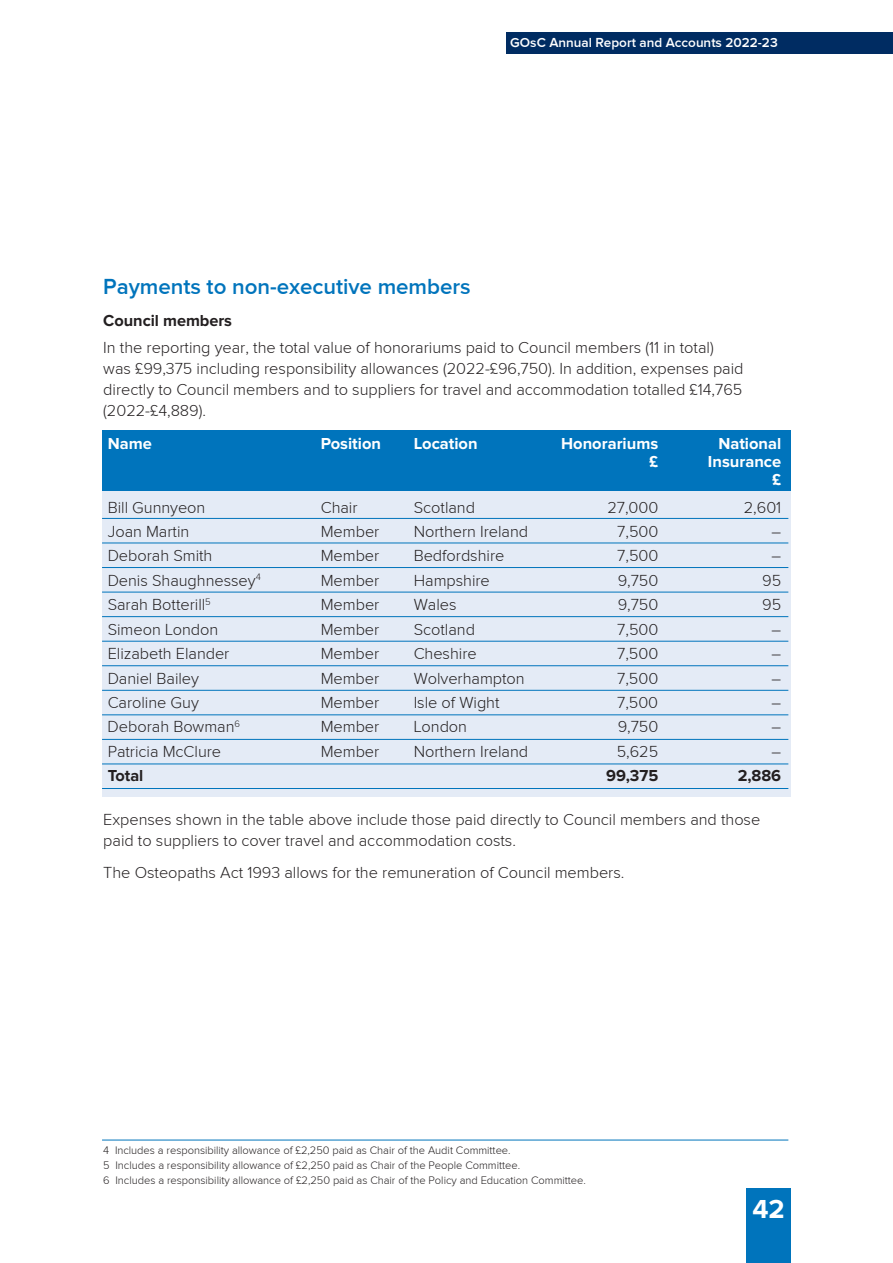
<style>
.page{position:relative;width:893px;height:1263px;background:#fff}
.page>*{position:absolute;margin:0;border:0;box-sizing:border-box;transform-origin:0 0}
.t1{font:700 27px "Proxima Nova";color:#fff}
.t2{font:600 22.5px "Proxima Nova";color:#0074bc}
.t3{font:300 16.5px/21px "Proxima Nova";color:#231f20}
.t4{font:700 16.5px/18px "Proxima Nova";color:#fff;text-align:right}
.t5{font:700 16.5px "Proxima Nova";color:#231f20}
.t6{font:600 13.5px "Proxima Nova";color:#fff}
.t7{font:300 11.25px/15px "Proxima Nova";color:#231f20}
</style>
<div class="page">
<div style="left:746px;top:1188px;width:45px;height:75px;background:#0074bc"></div>
<div style="left:506px;top:32px;width:387px;height:21px;background:#002c62"></div>
<div style="left:102px;top:444px;width:689px;height:353px;background:#e4ebf6"></div>
<div style="left:102px;top:431px;width:689px;height:60px;background:#0074bc"></div>
<hr style="left:102px;top:518px;width:686px;height:1px;background:#0074bc">
<hr style="left:102px;top:763px;width:686px;height:1px;background:#0074bc">
<hr style="left:102px;top:543px;width:686px;height:1px;background:#0074bc">
<hr style="left:102px;top:788px;width:686px;height:1px;background:#0074bc">
<hr style="left:102px;top:1140px;width:686px;height:1px;background:#0074bc">
<hr style="left:102px;top:567px;width:686px;height:1px;background:#0074bc">
<hr style="left:102px;top:592px;width:686px;height:1px;background:#0074bc">
<hr style="left:102px;top:616px;width:686px;height:1px;background:#0074bc">
<hr style="left:102px;top:641px;width:686px;height:1px;background:#0074bc">
<hr style="left:102px;top:665px;width:686px;height:1px;background:#0074bc">
<hr style="left:102px;top:690px;width:686px;height:1px;background:#0074bc">
<hr style="left:102px;top:714px;width:686px;height:1px;background:#0074bc">
<hr style="left:102px;top:739px;width:686px;height:1px;background:#0074bc">
<p class="t6" style="left:510px;top:35px;width:269px">GOsC Annual Report and Accounts 2022-23</p>
<h2 class="t2" style="left:103px;top:274px;width:369px">Payments to non-executive members</h2>
<p class="t5" style="left:103px;top:311px;width:130px">Council members</p>
<p class="t3" style="left:103px;top:337px;width:642px">In the reporting year, the total value of honorariums paid to Council members (11 in total) was £99,375 including responsibility allowances (2022-£96,750). In addition, expenses paid directly to Council members and to suppliers for travel and accommodation totalled £14,765 (2022-£4,889).</p>
<p class="t4" style="left:108px;top:435px;width:46px">Name</p>
<p class="t4" style="left:321px;top:435px;width:62px">Position</p>
<p class="t4" style="left:414px;top:435px;width:65px">Location</p>
<p class="t4" style="left:561px;top:435px;width:99px">Honorariums</p>
<p class="t4" style="left:718px;top:435px;width:64px">National</p>
<p class="t4" style="left:649px;top:453px;width:11px">£</p>
<p class="t4" style="left:708px;top:453px;width:75px">Insurance £</p>
<p class="t3" style="left:108px;top:496px;width:99px">Bill Gunnyeon</p>
<p class="t3" style="left:321px;top:496px;width:38px">Chair</p>
<p class="t3" style="left:414px;top:496px;width:63px">Scotland</p>
<p class="t3" style="left:607px;top:496px;width:52px">27,000</p>
<p class="t3" style="left:744px;top:496px;width:39px">2,601</p>
<p class="t3" style="left:108px;top:521px;width:83px">Joan Martin</p>
<p class="t3" style="left:321px;top:521px;width:60px">Member</p>
<p class="t3" style="left:414px;top:521px;width:116px">Northern Ireland</p>
<p class="t3" style="left:617px;top:521px;width:43px">7,500</p>
<p class="t3" style="left:772px;top:521px;width:11px">–</p>
<p class="t3" style="left:108px;top:545px;width:106px">Deborah Smith</p>
<p class="t3" style="left:321px;top:545px;width:60px">Member</p>
<p class="t3" style="left:414px;top:545px;width:92px">Bedfordshire</p>
<p class="t3" style="left:617px;top:545px;width:43px">7,500</p>
<p class="t3" style="left:772px;top:545px;width:11px">–</p>
<p class="t3" style="left:108px;top:570px;width:155px">Denis Shaughnessey<sup>4</sup></p>
<p class="t3" style="left:321px;top:570px;width:60px">Member</p>
<p class="t3" style="left:414px;top:570px;width:78px">Hampshire</p>
<p class="t3" style="left:618px;top:570px;width:42px">9,750</p>
<p class="t3" style="left:762px;top:570px;width:21px">95</p>
<p class="t3" style="left:108px;top:594px;width:105px">Sarah Botterill<sup>5</sup></p>
<p class="t3" style="left:321px;top:594px;width:60px">Member</p>
<p class="t3" style="left:414px;top:594px;width:44px">Wales</p>
<p class="t3" style="left:618px;top:594px;width:42px">9,750</p>
<p class="t3" style="left:762px;top:594px;width:21px">95</p>
<p class="t3" style="left:108px;top:618px;width:112px">Simeon London</p>
<p class="t3" style="left:321px;top:618px;width:60px">Member</p>
<p class="t3" style="left:414px;top:618px;width:63px">Scotland</p>
<p class="t3" style="left:617px;top:618px;width:43px">7,500</p>
<p class="t3" style="left:772px;top:618px;width:11px">–</p>
<p class="t3" style="left:108px;top:643px;width:123px">Elizabeth Elander</p>
<p class="t3" style="left:321px;top:643px;width:60px">Member</p>
<p class="t3" style="left:414px;top:643px;width:65px">Cheshire</p>
<p class="t3" style="left:617px;top:643px;width:43px">7,500</p>
<p class="t3" style="left:771px;top:643px;width:11px">–</p>
<p class="t3" style="left:108px;top:667px;width:93px">Daniel Bailey</p>
<p class="t3" style="left:321px;top:667px;width:60px">Member</p>
<p class="t3" style="left:414px;top:667px;width:112px">Wolverhampton</p>
<p class="t3" style="left:617px;top:667px;width:43px">7,500</p>
<p class="t3" style="left:771px;top:667px;width:11px">–</p>
<p class="t3" style="left:108px;top:692px;width:93px">Caroline Guy</p>
<p class="t3" style="left:321px;top:692px;width:60px">Member</p>
<p class="t3" style="left:414px;top:692px;width:87px">Isle of Wight</p>
<p class="t3" style="left:617px;top:692px;width:43px">7,500</p>
<p class="t3" style="left:771px;top:692px;width:11px">–</p>
<p class="t3" style="left:108px;top:716px;width:134px">Deborah Bowman<sup>6</sup></p>
<p class="t3" style="left:321px;top:716px;width:60px">Member</p>
<p class="t3" style="left:414px;top:716px;width:55px">London</p>
<p class="t3" style="left:618px;top:716px;width:42px">9,750</p>
<p class="t3" style="left:772px;top:716px;width:11px">–</p>
<p class="t3" style="left:108px;top:740px;width:115px">Patricia McClure</p>
<p class="t3" style="left:321px;top:740px;width:60px">Member</p>
<p class="t3" style="left:414px;top:740px;width:116px">Northern Ireland</p>
<p class="t3" style="left:617px;top:740px;width:43px">5,625</p>
<p class="t3" style="left:772px;top:740px;width:11px">–</p>
<p class="t5" style="left:108px;top:766px;width:37px">Total</p>
<p class="t5" style="left:606px;top:766px;width:53px">99,375</p>
<p class="t5" style="left:738px;top:766px;width:45px">2,886</p>
<p class="t3" style="left:103px;top:809px;width:659px">Expenses shown in the table above include those paid directly to Council members and those paid to suppliers to cover travel and accommodation costs.</p>
<p class="t3" style="left:103px;top:862px;width:523px">The Osteopaths Act 1993 allows for the remuneration of Council members.</p>
<p class="t7" style="left:103px;top:1142px;width:484px">4 Includes a responsibility allowance of £2,250 paid as Chair of the Audit Committee.<br>5 Includes a responsibility allowance of £2,250 paid as Chair of the People Committee.<br>6 Includes a responsibility allowance of £2,250 paid as Chair of the Policy and Education Committee.</p>
<h1 class="t1" style="left:752px;top:1194px;width:34px">42</h1>
</div>
